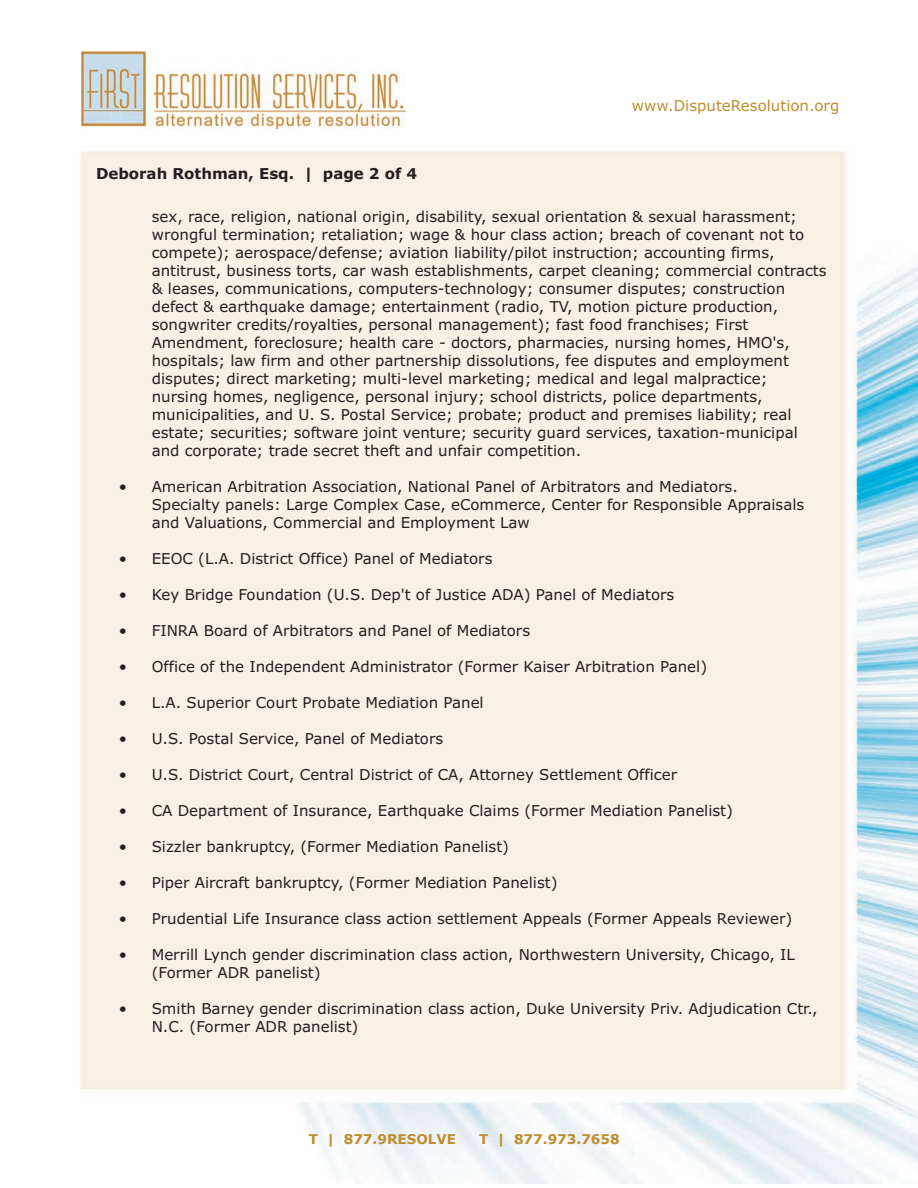
<style>
.page{position:relative;width:918px;height:1188px;background:#fff}
.page>*{position:absolute;margin:0;border:0;box-sizing:border-box;transform-origin:0 0}
.t1{font:15px/18px "Verdana";color:#231f20}
.t2{font:15px "Verdana Bold OTF";color:#231f20}
.t3{font:15px "Verdana";color:#be8d2e}
.t4{font:700 13.5px "Verdana";color:#be8d2e}
</style>
<div class="page">
<img style="left:80px;top:151px;width:838px;height:1032px">
<img style="left:82px;top:51px;width:323px;height:77px">
<p class="t2" style="left:96px;top:166px;width:323px">Deborah Rothman, Esq. | page 2 of 4</p>
<p class="t3" style="left:632px;top:97px;width:209px">www.DisputeResolution.org</p>
<p class="t1" style="left:152px;top:208px;width:676px">sex, race, religion, national origin, disability, sexual orientation &amp; sexual harassment; wrongful termination; retaliation; wage &amp; hour class action; breach of covenant not to compete); aerospace/defense; aviation liability/pilot instruction; accounting firms, antitrust, business torts, car wash establishments, carpet cleaning; commercial contracts &amp; leases, communications, computers-technology; consumer disputes; construction defect &amp; earthquake damage; entertainment (radio, TV, motion picture production, songwriter credits/royalties, personal management); fast food franchises; First Amendment, foreclosure; health care - doctors, pharmacies, nursing homes, HMO's, hospitals; law firm and other partnership dissolutions, fee disputes and employment disputes; direct marketing; multi-level marketing; medical and legal malpractice; nursing homes, negligence, personal injury; school districts, police departments, municipalities, and U. S. Postal Service; probate; product and premises liability; real estate; securities; software joint venture; security guard services, taxation-municipal and corporate; trade secret theft and unfair competition.</p>
<p class="t1" style="left:152px;top:478px;width:654px;text-indent:-33px">• American Arbitration Association, National Panel of Arbitrators and Mediators.<br>Specialty panels: Large Complex Case, eCommerce, Center for Responsible Appraisals and Valuations, Commercial and Employment Law</p>
<p class="t1" style="left:119px;top:550px;width:375px">• EEOC (L.A. District Office) Panel of Mediators</p>
<p class="t1" style="left:119px;top:586px;width:557px">• Key Bridge Foundation (U.S. Dep't of Justice ADA) Panel of Mediators</p>
<p class="t1" style="left:119px;top:622px;width:413px">• FINRA Board of Arbitrators and Panel of Mediators</p>
<p class="t1" style="left:119px;top:658px;width:590px">• Office of the Independent Administrator (Former Kaiser Arbitration Panel)</p>
<p class="t1" style="left:119px;top:694px;width:366px">• L.A. Superior Court Probate Mediation Panel</p>
<p class="t1" style="left:119px;top:730px;width:326px">• U.S. Postal Service, Panel of Mediators</p>
<p class="t1" style="left:119px;top:766px;width:560px">• U.S. District Court, Central District of CA, Attorney Settlement Officer</p>
<p class="t1" style="left:119px;top:802px;width:616px">• CA Department of Insurance, Earthquake Claims (Former Mediation Panelist)</p>
<p class="t1" style="left:119px;top:838px;width:392px">• Sizzler bankruptcy, (Former Mediation Panelist)</p>
<p class="t1" style="left:119px;top:874px;width:440px">• Piper Aircraft bankruptcy, (Former Mediation Panelist)</p>
<p class="t1" style="left:119px;top:910px;width:675px">• Prudential Life Insurance class action settlement Appeals (Former Appeals Reviewer)</p>
<p class="t1" style="left:152px;top:946px;width:645px;text-indent:-33px">• Merrill Lynch gender discrimination class action, Northwestern University, Chicago, IL (Former ADR panelist)</p>
<p class="t1" style="left:152px;top:1000px;width:667px;text-indent:-33px">• Smith Barney gender discrimination class action, Duke University Priv. Adjudication Ctr.,<br>N.C. (Former ADR panelist)</p>
<p class="t4" style="left:309px;top:1131px;width:149px">T | 877.9RESOLVE</p>
<p class="t4" style="left:479px;top:1131px;width:142px">T | 877.973.7658</p>
</div>
